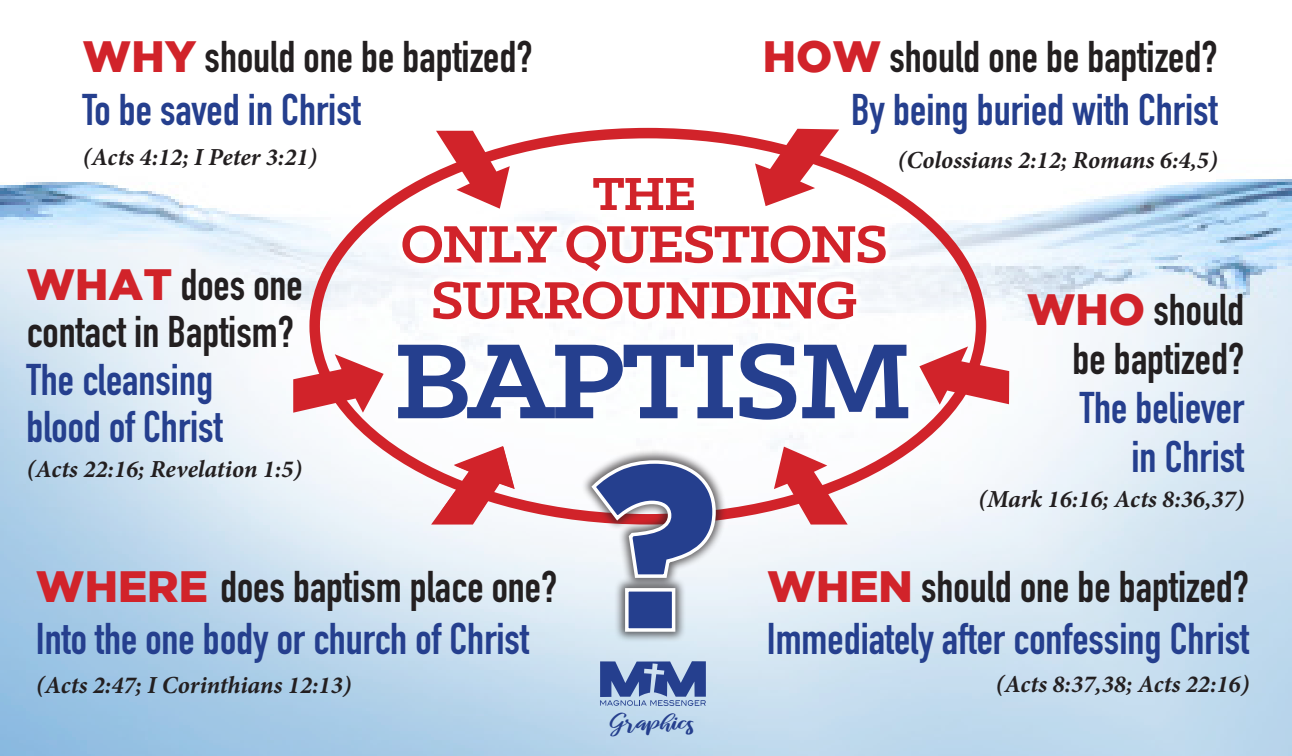
<style>
.page{position:relative;width:1292px;height:756px;background:#fff}
.page>*{position:absolute;margin:0;border:0;box-sizing:border-box;transform-origin:0 0}
.t1{font:700 120.75px "Klinic Slab";letter-spacing:-.03em;color:#253f8e;scale:1.05 1}
.t2{font:700 59.5px "Klinic Slab";letter-spacing:-.03em;color:#d1232a;scale:1.05 1}
.t3{font:700 52.5px "Klinic Slab";color:#d1232a;scale:1.05 1}
.t4{font:700 43.75px "DIN Condensed";color:#253f8e}
.t5{font:700 43.75px "DIN Condensed";color:#231f20}
.t6{font:italic 700 24.5px "Minion Pro";color:#231f20}
.t7{font:21px "raustila";color:#253f8e;scale:1.58 1}
.s1{font-family:"Gotham";font-weight:900;color:#d1232a}
</style>
<div class="page">
<img style="left:0;top:127px;width:1292px;height:629px">
<div style="left:391px;top:171px;width:524px;height:256px;background:#fff"></div>
<svg style="left:600px;top:661px;width:106px;height:45px;background:#647cb3"></svg>
<svg style="left:431px;top:446px;width:84px;height:79px"></svg>
<svg style="left:293px;top:354px;width:90px;height:59px"></svg>
<svg style="left:774px;top:447px;width:73px;height:78px"></svg>
<svg style="left:436px;top:131px;width:74px;height:78px"></svg>
<svg style="left:755px;top:129px;width:84px;height:77px"></svg>
<svg style="left:919px;top:346px;width:90px;height:59px"></svg>
<div style="left:580px;top:449px;width:147px;height:194px;background:#231f20;opacity:.67"></div>
<svg style="left:589px;top:459px;width:128px;height:175px"></svg>
<p class="t5" style="left:83px;top:27px;width:451px"><span class="s1">WHY</span> should one be baptized?</p>
<p class="t4" style="left:83px;top:80px;width:280px">To be saved in Christ</p>
<p class="t6" style="left:83px;top:139px;width:236px">(Acts 4:12; I Peter 3:21)</p>
<p class="t5" style="left:763px;top:27px;width:456px"><span class="s1">HOW</span> should one be baptized?</p>
<p class="t4" style="left:851px;top:80px;width:368px">By being buried with Christ</p>
<p class="t6" style="left:897px;top:143px;width:322px">(Colossians 2:12; Romans 6:4,5)</p>
<p class="t5" style="left:26px;top:255px;width:278px"><span class="s1">WHAT</span> does one</p>
<p class="t5" style="left:26px;top:303px;width:269px">contact in Baptism?</p>
<p class="t4" style="left:26px;top:350px;width:188px">The cleansing</p>
<p class="t4" style="left:26px;top:397px;width:198px">blood of Christ</p>
<p class="t6" style="left:26px;top:452px;width:277px">(Acts 22:16; Revelation 1:5)</p>
<p class="t3" style="left:592px;top:159px;width:100px">THE</p>
<p class="t2" style="left:400px;top:205px;width:466px">ONLY QUESTIONS</p>
<p class="t2" style="left:431px;top:261px;width:408px">SURROUNDING</p>
<p class="t1" style="left:393px;top:302px;width:497px">BAPTISM</p>
<p class="t5" style="left:1026px;top:280px;width:219px"><span class="s1">WHO</span> should</p>
<p class="t5" style="left:1072px;top:329px;width:173px">be baptized?</p>
<p class="t4" style="left:1079px;top:378px;width:166px">The believer</p>
<p class="t4" style="left:1131px;top:427px;width:114px">in Christ</p>
<p class="t6" style="left:978px;top:481px;width:267px">(Mark 16:16; Acts 8:36,37)</p>
<p class="t5" style="left:36px;top:557px;width:523px"><span class="s1">WHERE</span> does baptism place one?</p>
<p class="t4" style="left:36px;top:609px;width:494px">Into the one body or church of Christ</p>
<p class="t6" style="left:36px;top:667px;width:317px">(Acts 2:47; I Corinthians 12:13)</p>
<p class="t7" style="left:610px;top:710px;width:55px">Graphics</p>
<p class="t5" style="left:767px;top:557px;width:483px"><span class="s1">WHEN</span> should one be baptized?</p>
<p class="t4" style="left:766px;top:609px;width:484px">Immediately after confessing Christ</p>
<p class="t6" style="left:995px;top:667px;width:255px">(Acts 8:37,38; Acts 22:16)</p>
</div>
